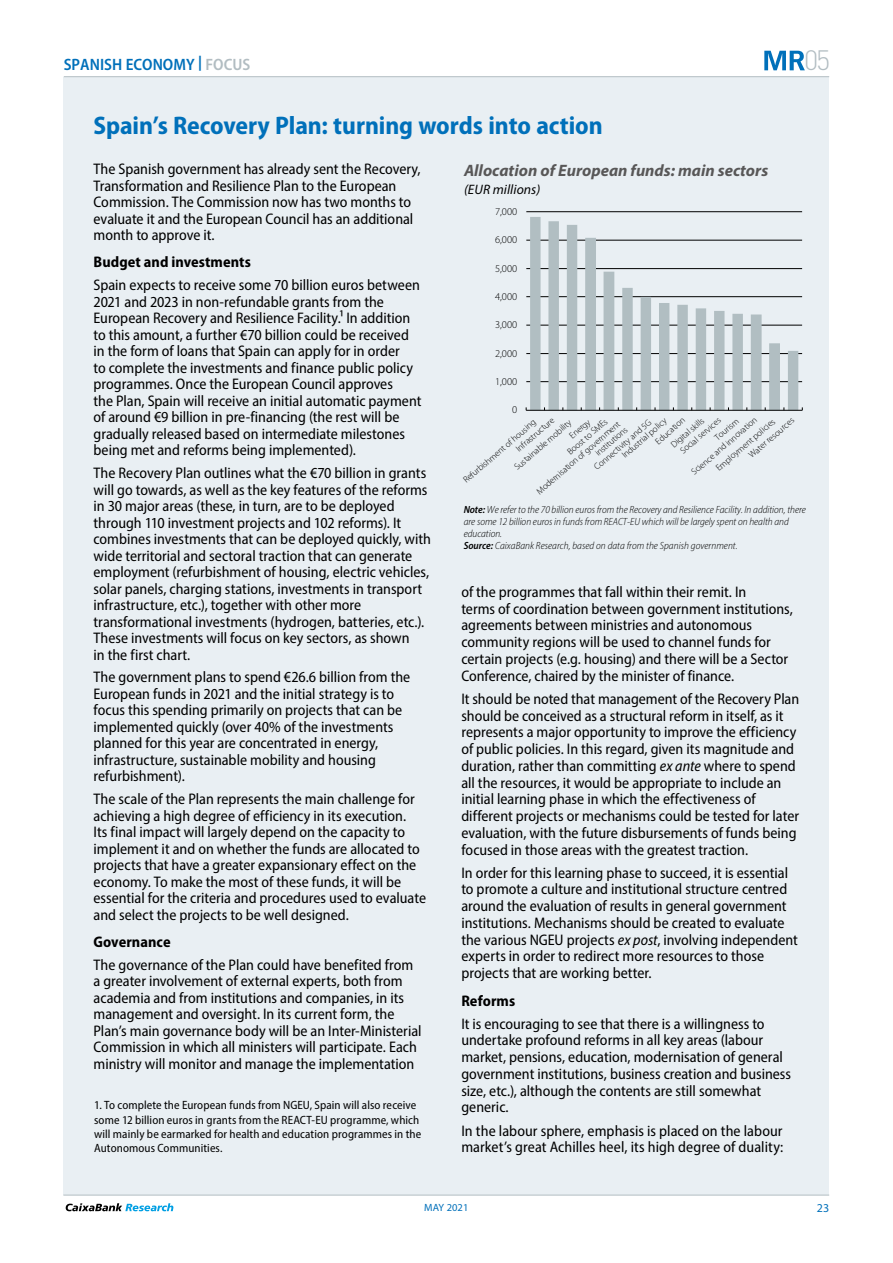
<style>
.page{position:relative;width:893px;height:1263px;background:#fff}
.page>*{position:absolute;margin:0;border:0;box-sizing:border-box;transform-origin:0 0}
.t1{font:300 27.6px "DIN Pro";color:#b2bdc2}
.t2{font:700 semi-condensed 25.5px "Myriad Pro";letter-spacing:-.005em;color:#0070ba}
.t3{font:italic 700 16.5px "Myriad Pro";color:#585757}
.t4{font:600 semi-condensed 16.5px "Myriad Pro";color:#0070ba}
.t5{font:semi-condensed 15.3px/16.5px "Myriad Pro";color:#000}
.t6{font:700 semi-condensed 15.3px "Myriad Pro";letter-spacing:.005em;color:#000}
.t7{font:italic 13.65px "Myriad Pro";letter-spacing:.005em;color:#000}
.t8{font:semi-condensed 12px/14.2px "Myriad Pro";letter-spacing:.01em;color:#000}
.t9{font:12px "Myriad Pro";color:#0070ba}
.t10{font:italic 300 semi-condensed 10.5px/12px "Myriad Pro";letter-spacing:-.005em;color:#000}
.t11{font:300 10.5px "Myriad Pro";letter-spacing:-.005em;color:#000}
.t12{font:10.5px "Myriad Pro";color:#0070ba}
.t13{font:300 9px/10.9px "Myriad Pro";color:#000}
.s1{color:#b2bdc2}
.s2{font-weight:600}
.s3{font-style:italic}
</style>
<div class="page">
<div style="left:64px;top:77px;width:765px;height:1118px;background:#e9eff3"></div>
<hr style="left:64px;top:76px;width:765px;height:1px;background:#b2bdc2">
<hr style="left:63px;top:1195px;width:766px;height:1px;background:#b2bdc2">
<svg style="left:66px;top:1203px;width:107px;height:8px"></svg>
<svg style="left:764px;top:51px;width:41px;height:19px"></svg>
<hr style="left:526px;top:381px;width:276px;height:1px;background:#000">
<hr style="left:526px;top:353px;width:276px;height:1px;background:#000">
<hr style="left:526px;top:325px;width:276px;height:1px;background:#000">
<hr style="left:526px;top:296px;width:276px;height:1px;background:#000">
<hr style="left:526px;top:268px;width:276px;height:1px;background:#000">
<hr style="left:526px;top:240px;width:276px;height:1px;background:#000">
<hr style="left:526px;top:211px;width:276px;height:1px;background:#000">
<svg style="left:530px;top:217px;width:268px;height:193px"></svg>
<hr style="left:526px;top:410px;width:276px;height:1px;background:#000">
<p class="t4" style="left:64px;top:54px;width:188px">SPANISH ECONOMY <sup>|</sup> <span class="s1">FOCUS</span></p>
<h1 class="t1" style="left:804px;top:39px;width:28px">05</h1>
<h2 class="t2" style="left:94px;top:111px;width:511px">Spain’s Recovery Plan: turning words into action</h2>
<p class="t5" style="left:94px;top:161px;width:329px">The Spanish government has already sent the Recovery, Transformation and Resilience Plan to the European Commission. The Commission now has two months to evaluate it and the European Council has an additional month to approve it.</p>
<p class="t6" style="left:94px;top:254px;width:159px">Budget and investments</p>
<p class="t5" style="left:94px;top:277px;width:329px">Spain expects to receive some 70 billion euros between 2021 and 2023 in non-refundable grants from the European Recovery and Resilience Facility.¹ In addition to this amount, a further €70 billion could be received in the form of loans that Spain can apply for in order<br>to complete the investments and finance public policy programmes. Once the European Council approves<br>the Plan, Spain will receive an initial automatic payment of around €9 billion in pre-financing (the rest will be gradually released based on intermediate milestones being met and reforms being implemented).</p>
<p class="t5" style="left:94px;top:464px;width:339px">The Recovery Plan outlines what the €70 billion in grants will go towards, as well as the key features of the reforms in 30 major areas (these, in turn, are to be deployed through 110 investment projects and 102 reforms). It combines investments that can be deployed quickly, with wide territorial and sectoral traction that can generate employment (refurbishment of housing, electric vehicles, solar panels, charging stations, investments in transport infrastructure, etc.), together with other more transformational investments (hydrogen, batteries, etc.).<br>These investments will focus on key sectors, as shown<br>in the first chart.</p>
<p class="t5" style="left:94px;top:669px;width:318px">The government plans to spend €26.6 billion from the European funds in 2021 and the initial strategy is to focus this spending primarily on projects that can be implemented quickly (over 40% of the investments planned for this year are concentrated in energy, infrastructure, sustainable mobility and housing refurbishment).</p>
<p class="t5" style="left:94px;top:791px;width:334px">The scale of the Plan represents the main challenge for achieving a high degree of efficiency in its execution.<br>Its final impact will largely depend on the capacity to implement it and on whether the funds are allocated to projects that have a greater expansionary effect on the economy. To make the most of these funds, it will be essential for the criteria and procedures used to evaluate and select the projects to be well designed.</p>
<p class="t6" style="left:94px;top:933px;width:79px">Governance</p>
<p class="t5" style="left:94px;top:956px;width:330px">The governance of the Plan could have benefited from a greater involvement of external experts, both from academia and from institutions and companies, in its management and oversight. In its current form, the Plan’s main governance body will be an Inter-Ministerial Commission in which all ministers will participate. Each ministry will monitor and manage the implementation</p>
<p class="t3" style="left:464px;top:159px;width:306px">Allocation of European funds: main sectors</p>
<p class="t7" style="left:464px;top:181px;width:78px">(EUR millions)</p>
<p class="t11" style="left:495px;top:206px;width:24px">7,000</p>
<p class="t11" style="left:495px;top:234px;width:24px">6,000</p>
<p class="t11" style="left:495px;top:262px;width:24px">5,000</p>
<p class="t11" style="left:495px;top:291px;width:24px">4,000</p>
<p class="t11" style="left:495px;top:319px;width:24px">3,000</p>
<p class="t11" style="left:495px;top:347px;width:24px">2,000</p>
<p class="t11" style="left:495px;top:376px;width:24px">1,000</p>
<p class="t11" style="left:512px;top:404px;width:7px">0</p>
<p class="t13" style="left:704px;top:454px;width:77px;line-height:13.2px;text-indent:-21px;rotate:-41deg">Science and innovation<br>Employment policies</p>
<p class="t13" style="left:507px;top:437px;width:49px;text-indent:-60px;rotate:-41deg">Refurbishment of housing<br>Infrastructure</p>
<p class="t13" style="left:746px;top:452px;width:59px;rotate:-41deg">Water resources</p>
<p class="t13" style="left:704px;top:425px;width:30px;line-height:12.5px;text-indent:-35px;rotate:-41deg">Social services<br>Tourism</p>
<p class="t13" style="left:660px;top:432px;width:42px;line-height:12.8px;text-indent:-9px;rotate:-41deg">Education<br>Digital skills</p>
<p class="t13" style="left:604px;top:435px;width:57px;line-height:19.2px;text-indent:-19px;rotate:-41deg">institutions<br>Industrial policy</p>
<p class="t13" style="left:592px;top:464px;width:74px;rotate:-41deg">Connectivity and 5G</p>
<p class="t13" style="left:528px;top:481px;width:109px;line-height:10.1px;text-indent:49px;rotate:-41deg">Boost to SMEs<br>Modernisation of government</p>
<p class="t13" style="left:559px;top:423px;width:26px;line-height:12.3px;text-indent:-62px;rotate:-41deg">Sustainable mobility<br>Energy</p>
<p class="t10" style="left:464px;top:503px;width:344px"><span class="s2">Note:</span> We refer to the 70 billion euros from the Recovery and Resilience Facility. In addition, there are some 12 billion euros in funds from REACT-EU which will be largely spent on health and education.<br><span class="s2">Source:</span> CaixaBank Research, based on data from the Spanish government.</p>
<p class="t5" style="left:461px;top:583px;width:333px">of the programmes that fall within their remit. In<br>terms of coordination between government institutions, agreements between ministries and autonomous community regions will be used to channel funds for certain projects (e.g. housing) and there will be a Sector Conference, chaired by the minister of finance.</p>
<p class="t5" style="left:461px;top:690px;width:339px">It should be noted that management of the Recovery Plan should be conceived as a structural reform in itself, as it represents a major opportunity to improve the efficiency of public policies. In this regard, given its magnitude and duration, rather than committing <span class="s3">ex ante</span> where to spend all the resources, it would be appropriate to include an initial learning phase in which the effectiveness of different projects or mechanisms could be tested for later evaluation, with the future disbursements of funds being focused in those areas with the greatest traction.</p>
<p class="t5" style="left:461px;top:864px;width:338px">In order for this learning phase to succeed, it is essential to promote a culture and institutional structure centred around the evaluation of results in general government institutions. Mechanisms should be created to evaluate the various NGEU projects <span class="s3">ex post</span>, involving independent experts in order to redirect more resources to those projects that are working better.</p>
<p class="t6" style="left:461px;top:992px;width:55px">Reforms</p>
<p class="t5" style="left:461px;top:1015px;width:331px">It is encouraging to see that there is a willingness to undertake profound reforms in all key areas (labour market, pensions, education, modernisation of general government institutions, business creation and business size, etc.), although the contents are still somewhat generic.</p>
<p class="t5" style="left:461px;top:1122px;width:323px">In the labour sphere, emphasis is placed on the labour market’s great Achilles heel, its high degree of duality:</p>
<p class="t8" style="left:94px;top:1098px;width:329px">1. To complete the European funds from NGEU, Spain will also receive some 12 billion euros in grants from the REACT-EU programme, which will mainly be earmarked for health and education programmes in the Autonomous Communities.</p>
<p class="t12" style="left:424px;top:1201px;width:46px">MAY 2021</p>
<p class="t9" style="left:817px;top:1201px;width:14px">23</p>
</div>
